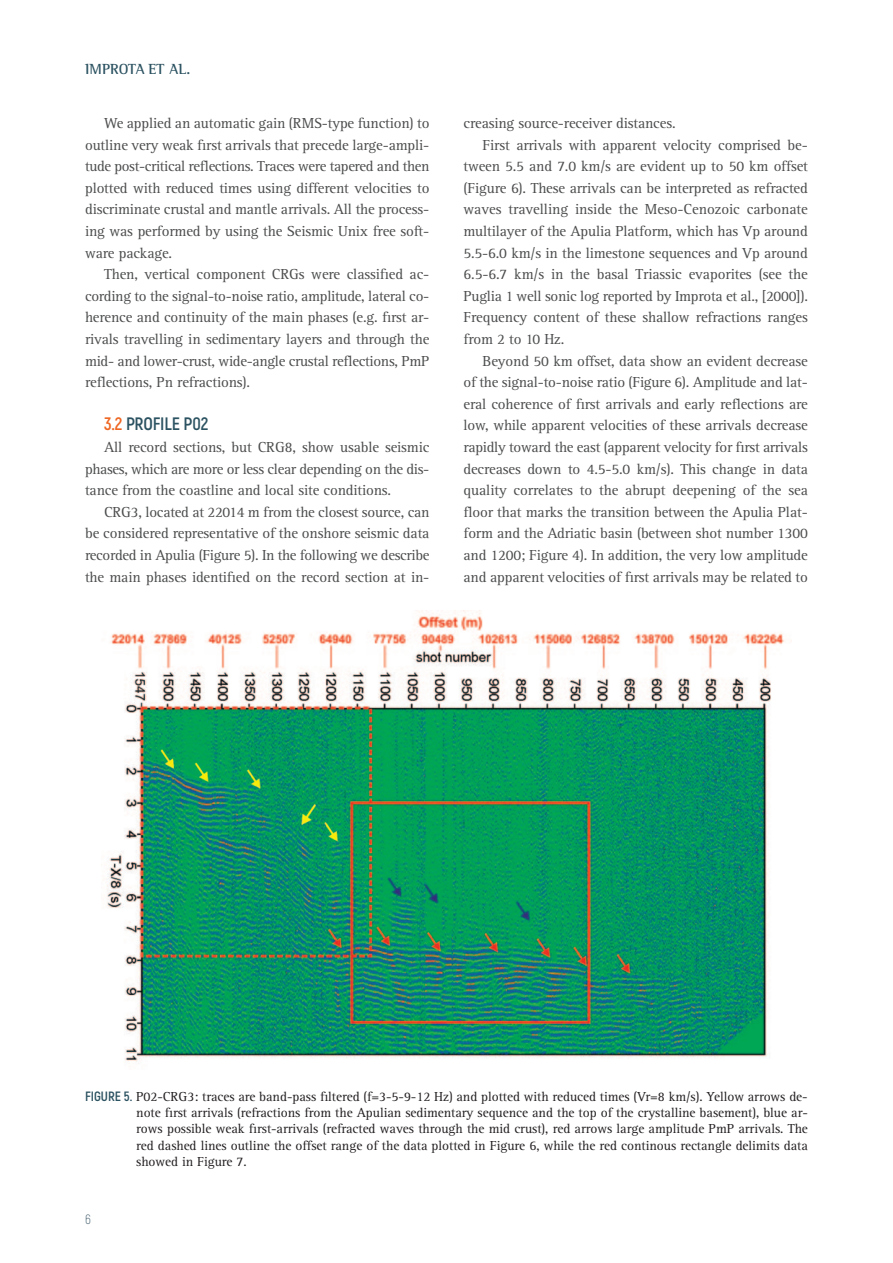
<style>
.page{position:relative;width:893px;height:1263px;background:#fff}
.page>*{position:absolute;margin:0;border:0;box-sizing:border-box;transform-origin:0 0}
.t1{font:700 18px "Akrobat";letter-spacing:-.01em;color:#2b5261}
.t2{font:15px/21.6px "Rotis Serif";letter-spacing:-.01em;color:#4b4c4d;text-align:justify}
.t3{font:700 15px "Rotis Semi Serif";color:#2b5261}
.t4{font:13.5px/16.2px "Rotis Serif";letter-spacing:-.005em;color:#231f20;text-align:justify}
.t5{font:300 13.5px "Akrobat";color:#486271}
.s1{color:#ef6622}
.s2{font-family:"Akrobat";font-weight:700;color:#2b5261}
</style>
<div class="page">
<img style="left:101px;top:610px;width:691px;height:452px">
<p class="t3" style="left:85px;top:64px;width:107px">IMPROTA ET AL.</p>
<p class="t2" style="left:85px;top:113px;width:346px;text-indent:19px">We applied an automatic gain (RMS-type function) to outline very weak first arrivals that precede large-ampli&shy;tude post-critical reflections. Traces were tapered and then plotted with reduced times using different velocities to discriminate crustal and mantle arrivals. All the process&shy;ing was performed by using the Seismic Unix free soft&shy;ware package.</p>
<p class="t2" style="left:85px;top:265px;width:346px;text-indent:19px">Then, vertical component CRGs were classified ac&shy;cording to the signal-to-noise ratio, amplitude, lateral co&shy;herence and continuity of the main phases (e.g. first ar&shy;rivals travelling in sedimentary layers and through the mid- and lower-crust, wide-angle crustal reflections, PmP reflections, Pn refractions).</p>
<p class="t1" style="left:104px;top:417px;width:106px"><span class="s1">3.2</span> PROFILE P02</p>
<p class="t2" style="left:85px;top:437px;width:346px;text-indent:19px">All record sections, but CRG8, show usable seismic phases, which are more or less clear depending on the dis&shy;tance from the coastline and local site conditions.</p>
<p class="t2" style="left:85px;top:502px;width:346px;text-indent:19px">CRG3, located at 22014 m from the closest source, can be considered representative of the onshore seismic data recorded in Apulia (Figure 5). In the following we describe the main phases identified on the record section at in-</p>
<p class="t2" style="left:463px;top:113px;width:214px">creasing source-receiver distances.</p>
<p class="t2" style="left:463px;top:135px;width:346px;text-indent:19px">First arrivals with apparent velocity comprised be&shy;tween 5.5 and 7.0 km/s are evident up to 50 km offset (Figure 6). These arrivals can be interpreted as refracted waves travelling inside the Meso-Cenozoic carbonate multilayer of the Apulia Platform, which has Vp around 5.5-6.0 km/s in the limestone sequences and Vp around 6.5-6.7 km/s in the basal Triassic evaporites (see the Puglia 1 well sonic log reported by Improta et al., [2000]).<br>Frequency content of these shallow refractions ranges from 2 to 10 Hz.</p>
<p class="t2" style="left:463px;top:351px;width:346px;text-indent:19px">Beyond 50 km offset, data show an evident decrease of the signal-to-noise ratio (Figure 6). Amplitude and lat&shy;eral coherence of first arrivals and early reflections are low, while apparent velocities of these arrivals decrease rapidly toward the east (apparent velocity for first arrivals decreases down to 4.5-5.0 km/s). This change in data quality correlates to the abrupt deepening of the sea floor that marks the transition between the Apulia Plat&shy;form and the Adriatic basin (between shot number 1300 and 1200; Figure 4). In addition, the very low amplitude and apparent velocities of first arrivals may be related to</p>
<p class="t4" style="left:136px;top:1090px;width:673px;text-indent:-51px"><span class="s2">FIGURE 5.</span> P02-CRG3: traces are band-pass filtered (f=3-5-9-12 Hz) and plotted with reduced times (Vr=8 km/s). Yellow arrows de&shy;note first arrivals (refractions from the Apulian sedimentary sequence and the top of the crystalline basement), blue ar&shy;rows possible weak first-arrivals (refracted waves through the mid crust), red arrows large amplitude PmP arrivals. The red dashed lines outline the offset range of the data plotted in Figure 6, while the red continous rectangle delimits data showed in Figure 7.</p>
<p class="t5" style="left:85px;top:1213px;width:7px">6</p>
</div>
